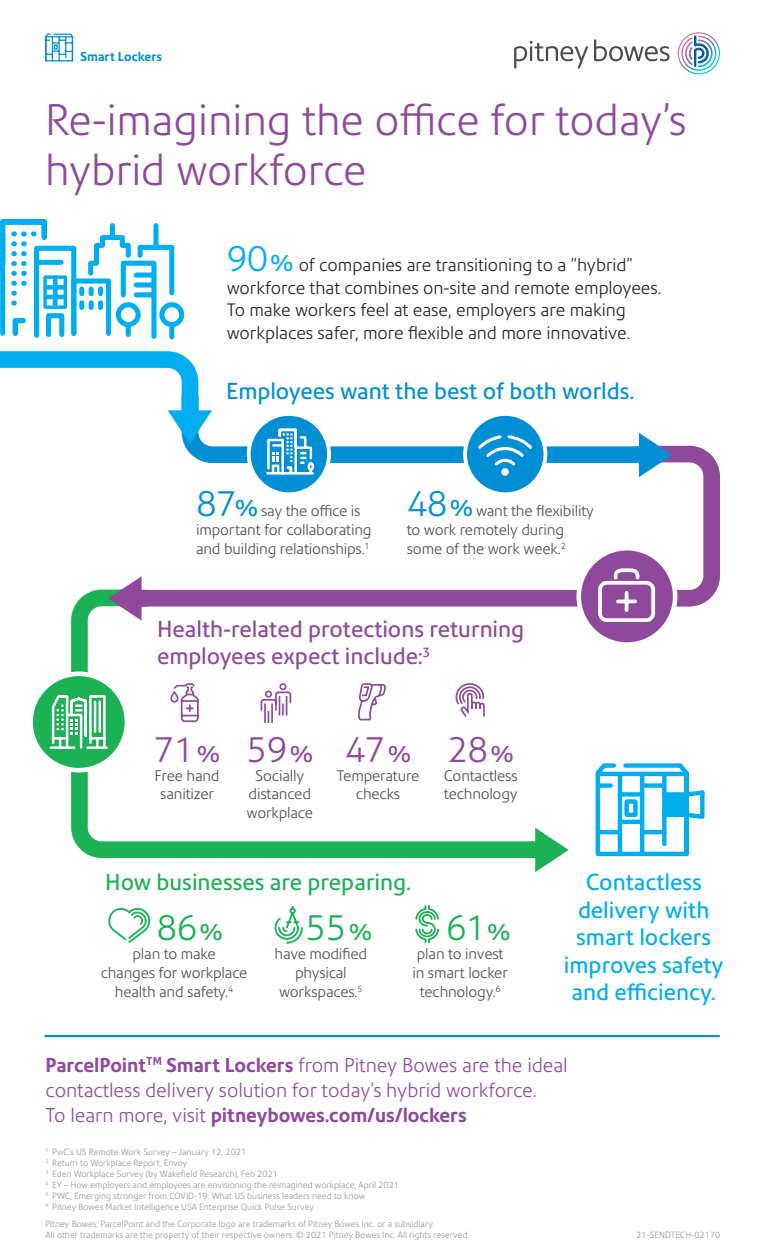
<style>
.page{position:relative;width:765px;height:1260px;background:#fff}
.page>*{position:absolute;margin:0;border:0;box-sizing:border-box;transform-origin:0 0}
.Small_title_30_34{font:300 42.5px/50px "Precision Sans";color:#8e499b}
.t1{font:300 35px "Precision Sans";letter-spacing:-.02em;color:#8e499b}
.t2{font:300 35px "Precision Sans";color:#1db156}
.t3{font:22.5px/27.5px "Precision Sans";color:#00aeef;text-align:center}
.t4{font:22.5px/27.5px "Precision Sans";color:#8e499b}
.t5{font:22.5px "Precision Sans";color:#008fd5}
.t6{font:22.5px "Precision Sans";color:#1db156}
.Call_to_action_12_15{font:300 19.38px/25px "Precision Sans";color:#8e499b}
.t7{font:300 17.5px/22.5px "Precision Sans";color:#231f20}
.t8{font:300 15px/18.8px "Precision Sans";letter-spacing:-.01em;color:#4b4c4d;text-align:center}
.Subtitle_15_20{font:700 12.5px "Precision Sans";color:#008fd5}
.Legal_pub_info_6_9{font:300 8.75px/11px "Precision Sans";color:#939598}
.s1{font-size:35px;color:#00aeef}
.s2{font-weight:400;font-size:22.5px;color:#00aeef}
.s3{font-size:35px;color:#008fd5}
.s4{font-weight:400;font-size:22.5px;color:#008fd5}
.s5{font-weight:400;font-size:22.5px}
.s6{font-weight:700}
</style>
<div class="page">
<svg style="left:358px;top:683px;width:28px;height:38px"></svg>
<svg style="left:173px;top:683px;width:26px;height:40px"></svg>
<div style="left:170px;top:691px;width:8px;height:12px;border:2px solid #8e499b;border-radius:3px"></div>
<svg style="left:148px;top:446px;width:572px;height:161px"></svg>
<svg style="left:247px;top:412px;width:84px;height:84px"></svg>
<div style="left:251px;top:416px;width:76px;height:76px;background:#008fd5;border-radius:50%"></div>
<div style="left:576px;top:546px;width:101px;height:101px;background:#fff;border-radius:50%"></div>
<div style="left:581px;top:551px;width:92px;height:91px;background:#8e499b;border-radius:50%"></div>
<svg style="left:463px;top:412px;width:84px;height:84px"></svg>
<div style="left:467px;top:416px;width:76px;height:76px;background:#008fd5;border-radius:50%"></div>
<svg style="left:514px;top:40px;width:156px;height:28px"></svg>
<svg style="left:678px;top:32px;width:42px;height:42px"></svg>
<svg style="left:45px;top:33px;width:29px;height:29px"></svg>
<svg style="left:260px;top:683px;width:32px;height:40px"></svg>
<svg style="left:455px;top:683px;width:30px;height:34px"></svg>
<svg style="left:108px;top:908px;width:43px;height:35px"></svg>
<svg style="left:595px;top:763px;width:110px;height:94px"></svg>
<div style="left:664px;top:794px;width:23px;height:21px;background:#00aeef"></div>
<svg style="left:274px;top:905px;width:29px;height:39px"></svg>
<svg style="left:415px;top:905px;width:24px;height:39px"></svg>
<svg style="left:598px;top:568px;width:58px;height:54px"></svg>
<svg style="left:71px;top:771px;width:458px;height:87px"></svg>
<div style="left:28px;top:672px;width:101px;height:100px;background:#fff;border-radius:50%"></div>
<div style="left:33px;top:676px;width:92px;height:92px;background:#1db156;border-radius:50%"></div>
<svg style="left:0;top:351px;width:672px;height:126px"></svg>
<svg style="left:48px;top:576px;width:100px;height:181px"></svg>
<svg style="left:529px;top:828px;width:40px;height:44px"></svg>
<svg style="left:0;top:219px;width:185px;height:121px"></svg>
<div style="left:43px;top:295px;width:15px;height:14px;border:3px solid #00aeef"></div>
<div style="left:43px;top:285px;width:15px;height:14px;border:3px solid #00aeef"></div>
<div style="left:43px;top:275px;width:15px;height:15px;border:3px solid #00aeef"></div>
<div style="left:53px;top:295px;width:14px;height:14px;border:3px solid #00aeef"></div>
<div style="left:53px;top:285px;width:14px;height:14px;border:3px solid #00aeef"></div>
<div style="left:53px;top:275px;width:14px;height:15px;border:3px solid #00aeef"></div>
<hr style="left:45px;top:1035px;width:674px;height:2px;background:#008fd5">
<p class="Subtitle_15_20" style="left:80px;top:49px;width:84px">Smart Lockers</p>
<p class="Small_title_30_34" style="left:45px;top:95px;width:643px">Re-imagining the office for today’s hybrid workforce</p>
<p class="t7" style="left:227px;top:254px;width:436px"><span class="s1">90</span><span class="s2">%</span> of companies are transitioning to a “hybrid” workforce that combines on-site and remote employees.<br>To make workers feel at ease, employers are making workplaces safer, more flexible and more innovative.</p>
<p class="t5" style="left:226px;top:378px;width:410px">Employees want the best of both worlds.</p>
<p class="t8" style="left:196px;top:502px;width:177px;text-align:left"><span class="s3">87</span><span class="s4">%</span> say the office is important for collaborating and building relationships.<sup>1</sup></p>
<p class="t8" style="left:407px;top:502px;width:189px;text-align:left"><span class="s3">48</span><span class="s4">%</span> want the flexibility to work remotely during some of the work week.<sup>2</sup></p>
<p class="t4" style="left:157px;top:615px;width:369px">Health-related protections returning employees expect include:<sup>3</sup></p>
<p class="t1" style="left:154px;top:728px;width:68px">71<span class="s5">%</span></p>
<p class="t8" style="left:155px;top:766px;width:67px">Free hand sanitizer</p>
<p class="t1" style="left:247px;top:728px;width:68px">59<span class="s5">%</span></p>
<p class="t8" style="left:247px;top:766px;width:68px">Socially distanced workplace</p>
<p class="t1" style="left:345px;top:728px;width:68px">47<span class="s5">%</span></p>
<p class="t8" style="left:337px;top:766px;width:84px">Temperature checks</p>
<p class="t6" style="left:105px;top:868px;width:308px">How businesses are preparing.</p>
<p class="t1" style="left:447px;top:728px;width:68px">28<span class="s5">%</span></p>
<p class="t8" style="left:444px;top:766px;width:75px;text-align:left">Contactless technology</p>
<p class="t2" style="left:156px;top:907px;width:68px">86<span class="s5">%</span></p>
<p class="t8" style="left:101px;top:944px;width:148px">plan to make<br>changes for workplace health and safety.<sup>4</sup></p>
<p class="t2" style="left:306px;top:907px;width:68px">55<span class="s5">%</span></p>
<p class="t8" style="left:275px;top:944px;width:94px">have modified physical workspaces.<sup>5</sup></p>
<p class="t2" style="left:446px;top:907px;width:66px">61<span class="s5">%</span></p>
<p class="t8" style="left:413px;top:944px;width:97px">plan to invest in smart locker technology.<sup>6</sup></p>
<p class="t3" style="left:564px;top:868px;width:161px">Contactless delivery with smart lockers improves safety and efficiency.</p>
<p class="Call_to_action_12_15" style="left:45px;top:1052px;width:524px"><span class="s6">ParcelPoint</span><sup>TM</sup> <span class="s6">Smart Lockers</span> from Pitney Bowes are the ideal contactless delivery solution for today’s hybrid workforce.<br>To learn more, visit <span class="s6">pitneybowes.com/us/lockers</span></p>
<p class="Legal_pub_info_6_9" style="left:45px;top:1147px;width:202px"><sup>1</sup> PwC’s US Remote Work Survey – January 12, 2021</p>
<p class="Legal_pub_info_6_9" style="left:45px;top:1158px;width:143px"><sup>2</sup> Return to Workplace Report, Envoy</p>
<p class="Legal_pub_info_6_9" style="left:45px;top:1169px;width:234px"><sup>3</sup> Eden Workplace Survey (by Wakefield Research), Feb 2021</p>
<p class="Legal_pub_info_6_9" style="left:45px;top:1180px;width:355px"><sup>4</sup> EY – How employers and employees are envisioning the reimagined workplace, April 2021</p>
<p class="Legal_pub_info_6_9" style="left:45px;top:1190px;width:321px"><sup>5</sup> PWC, Emerging stronger from COVID-19: What US business leaders need to know</p>
<p class="Legal_pub_info_6_9" style="left:45px;top:1201px;width:270px"><sup>6</sup> Pitney Bowes Market Intelligence USA Enterprise Quick Pulse Survey</p>
<p class="Legal_pub_info_6_9" style="left:45px;top:1218px;width:425px">Pitney Bowes, ParcelPoint and the Corporate logo are trademarks of Pitney Bowes Inc. or a subsidiary.<br>All other trademarks are the property of their respective owners. © 2021 Pitney Bowes Inc. All rights reserved.</p>
<p class="Legal_pub_info_6_9" style="left:636px;top:1229px;width:86px">21-SENDTECH-02170</p>
</div>
